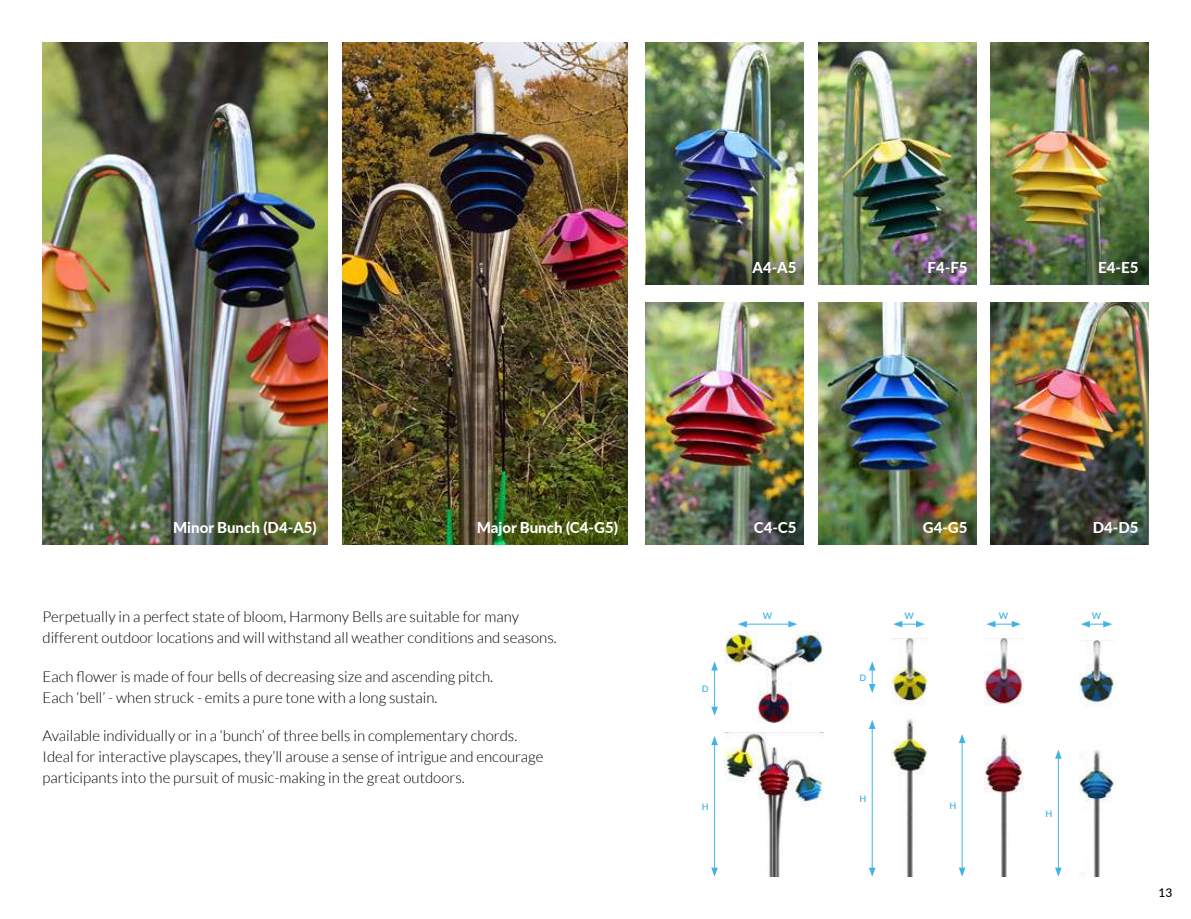
<style>
.page{position:relative;width:1191px;height:919px;background:#fff}
.page>*{position:absolute;margin:0;border:0;box-sizing:border-box;transform-origin:0 0}
.t1{font:300 15px/21px "Lato";color:#000}
.t2{font:800 15px "Lato";color:#fff}
.t3{font:500 12px "Lato";color:#000}
.t4{font:600 9px "Lato";color:#40b4e5}
</style>
<div class="page">
<hr style="left:744px;top:624px;width:46px;height:1px;background:#40b4e5">
<svg style="left:738px;top:621px;width:9px;height:6px"></svg>
<svg style="left:788px;top:621px;width:9px;height:6px"></svg>
<hr style="left:714px;top:742px;width:1px;height:128px;background:#40b4e5">
<svg style="left:711px;top:736px;width:7px;height:9px"></svg>
<svg style="left:711px;top:867px;width:7px;height:9px"></svg>
<hr style="left:714px;top:668px;width:1px;height:41px;background:#40b4e5">
<svg style="left:711px;top:661px;width:7px;height:9px"></svg>
<svg style="left:711px;top:706px;width:7px;height:9px"></svg>
<img style="left:342px;top:43px;width:285px;height:501px">
<img style="left:43px;top:43px;width:284px;height:501px">
<img style="left:990px;top:303px;width:158px;height:241px">
<img style="left:818px;top:303px;width:158px;height:241px">
<img style="left:645px;top:303px;width:158px;height:241px">
<img style="left:818px;top:43px;width:158px;height:241px">
<img style="left:990px;top:43px;width:158px;height:241px">
<img style="left:645px;top:43px;width:158px;height:176px">
<svg style="left:893px;top:621px;width:32px;height:6px"></svg>
<hr style="left:872px;top:726px;width:1px;height:144px;background:#40b4e5">
<svg style="left:869px;top:720px;width:6px;height:8px"></svg>
<svg style="left:869px;top:867px;width:6px;height:9px"></svg>
<svg style="left:869px;top:661px;width:6px;height:32px"></svg>
<svg style="left:986px;top:621px;width:34px;height:6px"></svg>
<svg style="left:1081px;top:621px;width:31px;height:6px"></svg>
<hr style="left:962px;top:740px;width:1px;height:130px;background:#40b4e5">
<svg style="left:959px;top:734px;width:6px;height:9px"></svg>
<svg style="left:959px;top:867px;width:6px;height:9px"></svg>
<hr style="left:1058px;top:756px;width:1px;height:114px;background:#40b4e5">
<svg style="left:1055px;top:750px;width:6px;height:8px"></svg>
<svg style="left:1055px;top:867px;width:6px;height:9px"></svg>
<img style="left:724px;top:732px;width:99px;height:144px">
<img style="left:891px;top:638px;width:36px;height:238px">
<img style="left:724px;top:631px;width:99px;height:91px">
<img style="left:984px;top:638px;width:39px;height:238px">
<img style="left:1079px;top:640px;width:35px;height:236px">
<img style="left:645px;top:219px;width:158px;height:66px">
<p class="t2" style="left:752px;top:257px;width:46px">A4-A5</p>
<p class="t2" style="left:927px;top:257px;width:41px">F4-F5</p>
<p class="t2" style="left:1098px;top:257px;width:42px">E4-E5</p>
<p class="t2" style="left:173px;top:516px;width:145px">Minor Bunch (D4-A5)</p>
<p class="t2" style="left:477px;top:516px;width:143px">Major Bunch (C4-G5)</p>
<p class="t1" style="left:43px;top:606px;width:516px">Perpetually in a perfect state of bloom, Harmony Bells are suitable for many different outdoor locations and will withstand all weather conditions and seasons.</p>
<p class="t1" style="left:43px;top:665px;width:452px">Each flower is made of four bells of decreasing size and ascending pitch.<br>Each ‘bell’ - when struck - emits a pure tone with a long sustain.</p>
<p class="t1" style="left:43px;top:724px;width:502px">Available individually or in a ‘bunch’ of three bells in complementary chords.<br>Ideal for interactive playscapes, they’ll arouse a sense of intrigue and encourage participants into the pursuit of music-making in the great outdoors.</p>
<p class="t4" style="left:702px;top:682px;width:8px">D</p>
<p class="t4" style="left:702px;top:800px;width:8px">H</p>
<p class="t2" style="left:753px;top:516px;width:44px">C4-C5</p>
<p class="t2" style="left:922px;top:516px;width:46px">G4-G5</p>
<p class="t2" style="left:1092px;top:516px;width:47px">D4-D5</p>
<p class="t4" style="left:763px;top:608px;width:11px">W</p>
<p class="t4" style="left:859px;top:671px;width:8px">D</p>
<p class="t4" style="left:904px;top:608px;width:11px">W</p>
<p class="t4" style="left:999px;top:608px;width:11px">W</p>
<p class="t4" style="left:1092px;top:608px;width:11px">W</p>
<p class="t4" style="left:859px;top:792px;width:8px">H</p>
<p class="t4" style="left:949px;top:799px;width:8px">H</p>
<p class="t4" style="left:1045px;top:807px;width:8px">H</p>
<p class="t3" style="left:1158px;top:884px;width:15px">13</p>
</div>
